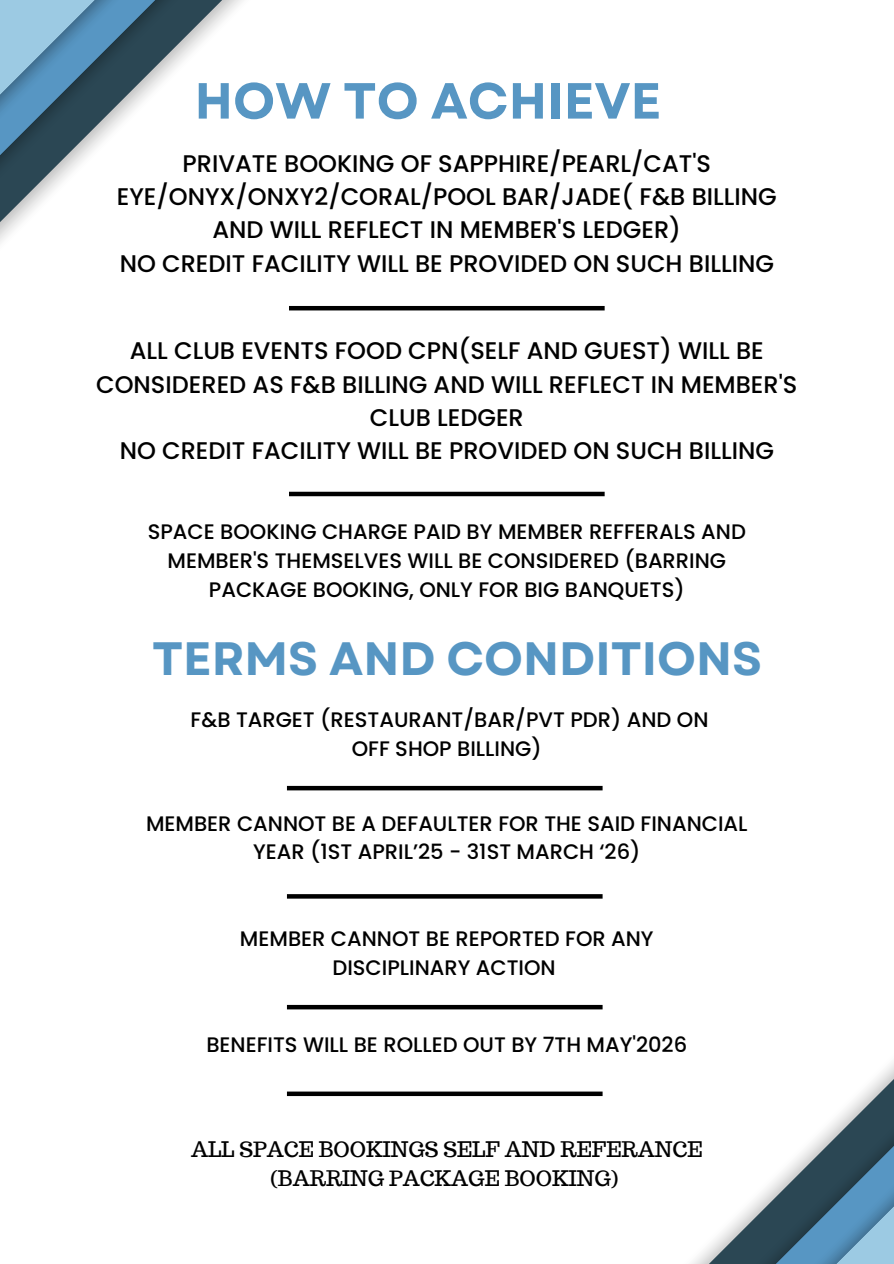
<style>
.page{position:relative;width:894px;height:1264px;background:#fff}
.page>*{position:absolute;margin:0;border:0;box-sizing:border-box;transform-origin:0 0}
.t1{font:700 50.7px "Garet";color:#5796c3}
.t2{font:700 46.8px "Garet";color:#5796c3}
.t3{font:500 24px/33.3px "Poppins";color:#000;text-align:center}
.t4{font:500 21px/28.8px "Poppins";color:#000;text-align:center}
.t5{font:21px/28.8px "Trocchi";color:#000;text-align:center}
</style>
<div class="page">
<img style="left:0;top:0;width:242px;height:242px">
<svg style="left:0;top:0;width:176px;height:168px"></svg>
<img style="left:693px;top:1063px;width:200px;height:200px">
<svg style="left:734px;top:1115px;width:159px;height:148px"></svg>
<hr style="left:289px;top:306px;width:315px;height:4px;background:#000">
<hr style="left:289px;top:492px;width:315px;height:4px;background:#000">
<hr style="left:287px;top:786px;width:315px;height:4px;background:#000">
<svg style="left:287px;top:894px;width:315px;height:4px"></svg>
<div style="left:287px;top:1004px;width:315px;height:5px;background:#000"></div>
<div style="left:287px;top:1091px;width:315px;height:5px;background:#000"></div>
<h1 class="t1" style="left:194px;top:64px;width:468px">HOW TO ACHIEVE</h1>
<p class="t3" style="left:117px;top:146px;width:661px">PRIVATE BOOKING OF SAPPHIRE/PEARL/CAT'S EYE/ONYX/ONXY2/CORAL/POOL BAR/JADE( F&amp;B BILLING AND WILL REFLECT IN MEMBER'S LEDGER)<br>NO CREDIT FACILITY WILL BE PROVIDED ON SUCH BILLING</p>
<p class="t3" style="left:96px;top:334px;width:702px">ALL CLUB EVENTS FOOD CPN(SELF AND GUEST) WILL BE CONSIDERED AS F&amp;B BILLING AND WILL REFLECT IN MEMBER'S CLUB LEDGER<br>NO CREDIT FACILITY WILL BE PROVIDED ON SUCH BILLING</p>
<p class="t4" style="left:148px;top:517px;width:599px">SPACE BOOKING CHARGE PAID BY MEMBER REFFERALS AND<br>MEMBER'S THEMSELVES WILL BE CONSIDERED (BARRING<br>PACKAGE BOOKING, ONLY FOR BIG BANQUETS)</p>
<h2 class="t2" style="left:152px;top:625px;width:611px">TERMS AND CONDITIONS</h2>
<p class="t4" style="left:190px;top:705px;width:519px">F&amp;B TARGET (RESTAURANT/BAR/PVT PDR) AND ON<br>OFF SHOP BILLING)</p>
<p class="t4" style="left:146px;top:808px;width:603px">MEMBER CANNOT BE A DEFAULTER FOR THE SAID FINANCIAL<br>YEAR (1ST APRIL’25 - 31ST MARCH ‘26)</p>
<p class="t4" style="left:240px;top:924px;width:415px">MEMBER CANNOT BE REPORTED FOR ANY<br>DISCIPLINARY ACTION</p>
<p class="t4" style="left:206px;top:1030px;width:482px">BENEFITS WILL BE ROLLED OUT BY 7TH MAY'2026</p>
<p class="t5" style="left:191px;top:1134px;width:513px">ALL SPACE BOOKINGS SELF AND REFERANCE (BARRING PACKAGE BOOKING)</p>
</div>
